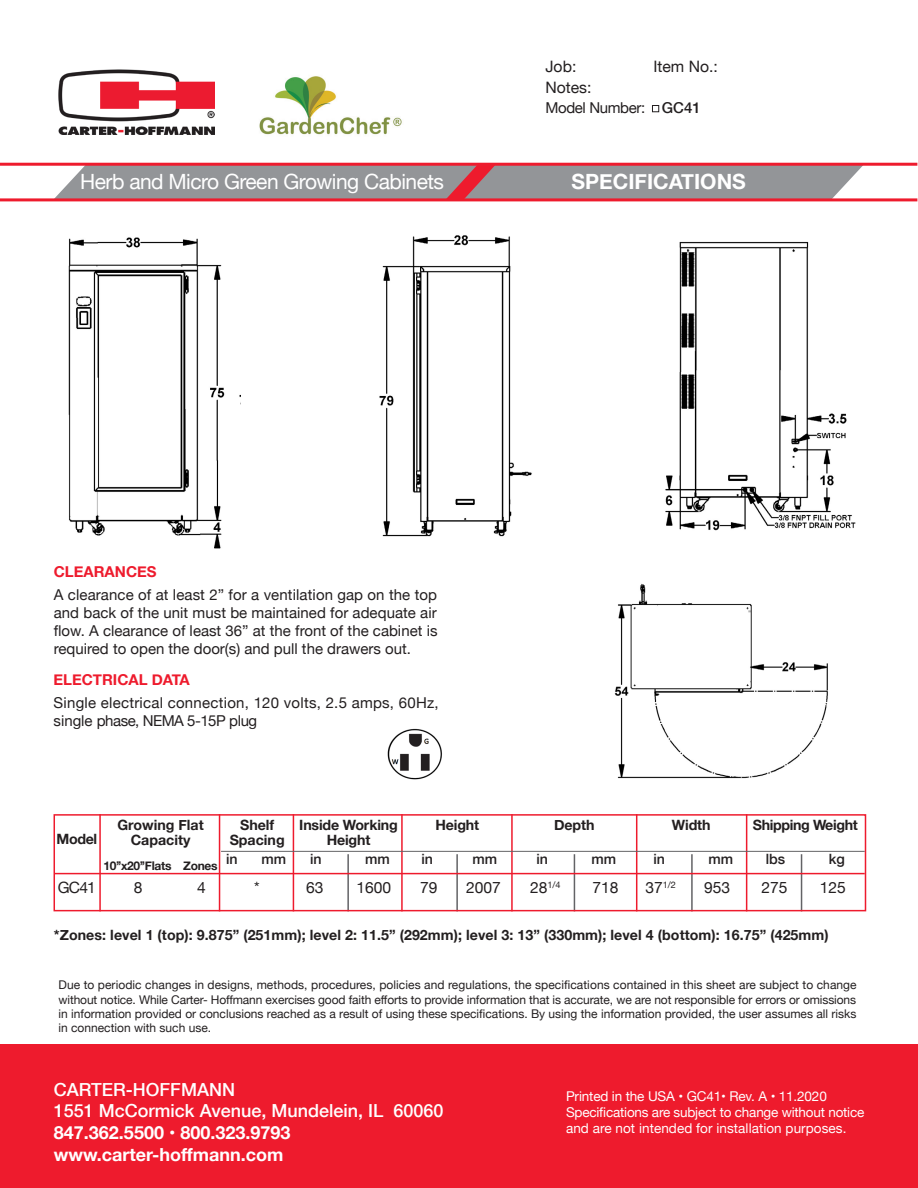
<style>
.page{position:relative;width:918px;height:1188px;background:#fff}
.page>*{position:absolute;margin:0;border:0;box-sizing:border-box;transform-origin:0 0}
.t1{font:21px "Helvetica Neue";letter-spacing:-.025em;color:#fff}
.t2{font:700 21px "Helvetica Neue";color:#fff}
.t3{font:500 18px/21.6px "Helvetica Neue";color:#fff}
.t4{font:700 18px/21.6px "Helvetica Neue";color:#fff}
.t5{font:15.75px "Helvetica Neue";color:#231f20}
.t6{font:15.6px "Helvetica Neue";color:#231f20}
.t7{font:15px/18px "Helvetica Neue";color:#231f20;text-align:justify}
.t8{font:700 15px "Helvetica Neue";color:#ee1b2d}
.t9{font:15px "Helvetica Neue";letter-spacing:-.025em;color:#231f20}
.t10{font:700 14.25px/15px "Helvetica Neue";color:#231f20;text-align:center}
.t11{font:500 14.25px "Helvetica Neue";color:#231f20}
.t12{font:700 14.25px "Helvetica Neue";letter-spacing:-.025em;color:#231f20}
.t13{font:13.5px/16.2px "Helvetica Neue";letter-spacing:-.01em;color:#fff}
.t14{font:12px/14.4px "Helvetica Neue";color:#231f20;text-align:justify}
.t15{font:700 12px "Helvetica Neue";letter-spacing:-.025em;color:#231f20}
.t16{font:9.15px "Helvetica Neue";color:#231f20}
.s1{font-weight:500}
.s2{font-size:15.6px}
</style>
<div class="page">
<div style="left:0;top:1044px;width:918px;height:144px;background:#ee1b2d"></div>
<div style="left:55px;top:166px;width:808px;height:32px;background:#939598"></div>
<hr style="left:0;top:163px;width:917px;height:3px;background:#ee1b2d">
<hr style="left:0;top:198px;width:917px;height:3px;background:#ee1b2d">
<img style="left:387px;top:728px;width:55px;height:52px">
<img style="left:68px;top:237px;width:172px;height:312px">
<img style="left:379px;top:235px;width:153px;height:302px">
<img style="left:665px;top:241px;width:191px;height:290px">
<img style="left:614px;top:583px;width:214px;height:196px">
<img style="left:259px;top:76px;width:143px;height:59px">
<img style="left:58px;top:69px;width:157px;height:66px">
<hr style="left:99px;top:814px;width:2px;height:97px;background:#ee1b2d">
<hr style="left:219px;top:814px;width:1px;height:97px;background:#ee1b2d">
<hr style="left:293px;top:814px;width:1px;height:97px;background:#ee1b2d">
<hr style="left:401px;top:814px;width:2px;height:97px;background:#ee1b2d">
<hr style="left:511px;top:814px;width:2px;height:97px;background:#ee1b2d">
<hr style="left:636px;top:814px;width:1px;height:97px;background:#ee1b2d">
<hr style="left:746px;top:814px;width:1px;height:97px;background:#ee1b2d">
<hr style="left:456px;top:854px;width:2px;height:57px;background:#636366">
<hr style="left:574px;top:854px;width:1px;height:57px;background:#636366">
<hr style="left:691px;top:854px;width:2px;height:57px;background:#636366">
<hr style="left:801px;top:854px;width:1px;height:57px;background:#636366">
<hr style="left:347px;top:854px;width:2px;height:57px;background:#636366">
<div style="left:54px;top:814px;width:812px;height:97px;border:2px solid #ee1b2d"></div>
<hr style="left:54px;top:873px;width:811px;height:1px;background:#ee1b2d">
<div style="left:652px;top:105px;width:7px;height:7px;border:1px solid #231f20"></div>
<hr style="left:221px;top:851px;width:644px;height:1px;background:#636366">
<h3 class="t5" style="left:545px;top:55px;width:32px">Job:</h3>
<h3 class="t5" style="left:653px;top:55px;width:66px">Item No.:</h3>
<h3 class="t5" style="left:545px;top:76px;width:48px">Notes:</h3>
<p class="t9" style="left:545px;top:97px;width:157px">Model Number: <span class="s1">GC41</span></p>
<h1 class="t1" style="left:80px;top:167px;width:365px">Herb and Micro Green Growing Cabinets</h1>
<h1 class="t2" style="left:572px;top:165px;width:176px">SPECIFICATIONS</h1>
<p class="t8" style="left:54px;top:560px;width:104px">CLEARANCES</p>
<p class="t7" style="left:54px;top:586px;width:385px">A clearance of at least 2” for a ventilation gap on the top and back of the unit must be maintained for adequate air flow. A clearance of least 36” at the front of the cabinet is required to open the door(s) and pull the drawers out.</p>
<p class="t8" style="left:54px;top:668px;width:138px">ELECTRICAL DATA</p>
<p class="t7" style="left:54px;top:694px;width:387px">Single electrical connection, 120 volts, 2.5 amps, 60Hz, single phase, NEMA 5-15P plug</p>
<p class="t10" style="left:117px;top:818px;width:88px">Growing Flat<br>Capacity</p>
<p class="t15" style="left:103px;top:857px;width:136px">10’’x20’’Flats Zones <sup>in</sup></p>
<p class="t11" style="left:261px;top:847px;width:26px">mm</p>
<p class="t10" style="left:230px;top:818px;width:56px">Shelf<br>Spacing</p>
<p class="t10" style="left:57px;top:832px;width:42px">Model</p>
<p class="t10" style="left:299px;top:818px;width:100px">Inside Working<br>Height</p>
<p class="t11" style="left:310px;top:848px;width:13px">in</p>
<p class="t11" style="left:365px;top:848px;width:26px">mm</p>
<p class="t10" style="left:435px;top:818px;width:45px">Height</p>
<p class="t11" style="left:421px;top:848px;width:13px">in</p>
<p class="t11" style="left:472px;top:848px;width:26px">mm</p>
<p class="t10" style="left:554px;top:818px;width:42px">Depth</p>
<p class="t11" style="left:536px;top:848px;width:13px">in</p>
<p class="t11" style="left:591px;top:848px;width:26px">mm</p>
<p class="t10" style="left:672px;top:818px;width:40px">Width</p>
<p class="t11" style="left:653px;top:848px;width:13px">in</p>
<p class="t11" style="left:708px;top:848px;width:26px">mm</p>
<p class="t12" style="left:753px;top:814px;width:106px">Shipping Weight</p>
<p class="t11" style="left:766px;top:848px;width:21px">lbs</p>
<p class="t11" style="left:829px;top:848px;width:18px">kg</p>
<h3 class="t6" style="left:58px;top:877px;width:40px">GC41</h3>
<h3 class="t6" style="left:306px;top:877px;width:19px">63</h3>
<h3 class="t6" style="left:357px;top:877px;width:36px">1600</h3>
<h3 class="t6" style="left:420px;top:877px;width:19px">79</h3>
<h3 class="t6" style="left:466px;top:877px;width:36px">2007</h3>
<p class="t16" style="left:530px;top:878px;width:32px"><span class="s2">28</span>1/4</p>
<h3 class="t6" style="left:592px;top:877px;width:28px">718</h3>
<p class="t16" style="left:645px;top:878px;width:32px"><span class="s2">37</span>1/2</p>
<h3 class="t6" style="left:704px;top:877px;width:28px">953</h3>
<h3 class="t6" style="left:761px;top:877px;width:28px">275</h3>
<h3 class="t6" style="left:820px;top:877px;width:28px">125</h3>
<h3 class="t6" style="left:134px;top:877px;width:10px">8</h3>
<h3 class="t6" style="left:197px;top:877px;width:10px">4</h3>
<h3 class="t6" style="left:254px;top:877px;width:7px">*</h3>
<p class="t10" style="left:54px;top:927px;width:776px">*Zones: level 1 (top): 9.875” (251mm); level 2: 11.5” (292mm); level 3: 13” (330mm); level 4 (bottom): 16.75” (425mm)</p>
<p class="t14" style="left:58px;top:978px;width:800px">Due to periodic changes in designs, methods, procedures, policies and regulations, the specifications contained in this sheet are subject to change without notice. While Carter- Hoffmann exercises good faith efforts to provide information that is accurate, we are not responsible for errors or omissions in information provided or conclusions reached as a result of using these specifications. By using the information provided, the user assumes all risks in connection with such use.</p>
<h2 class="t3" style="left:54px;top:1078px;width:391px">CARTER-HOFFMANN<br>1551 McCormick Avenue, Mundelein, IL 60060</h2>
<h2 class="t4" style="left:54px;top:1122px;width:238px">847.362.5500 • 800.323.9793 www.carter-hoffmann.com</h2>
<p class="t13" style="left:566px;top:1088px;width:300px">Printed in the USA • GC41• Rev. A • 11.2020<br>Specifications are subject to change without notice and are not intended for installation purposes.</p>
</div>
